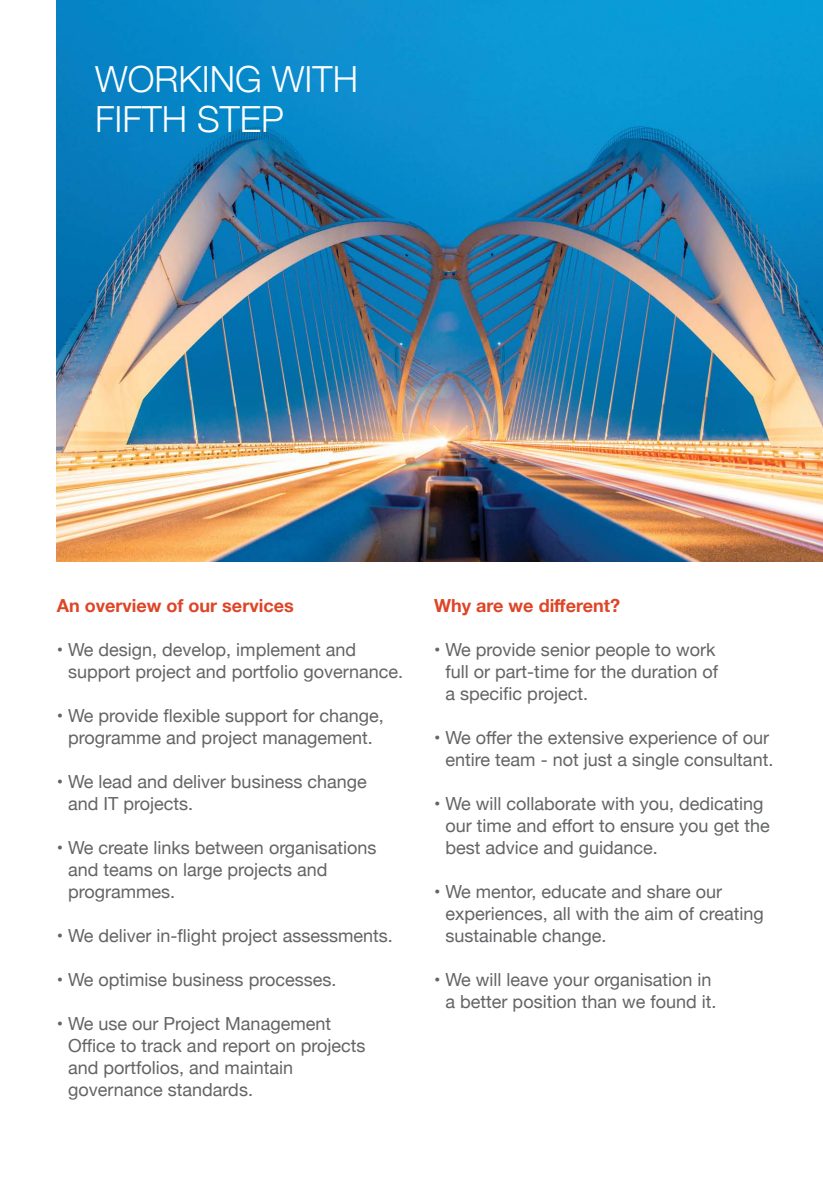
<style>
.page{position:relative;width:823px;height:1191px;background:#fff}
.page>*{position:absolute;margin:0;border:0;box-sizing:border-box;transform-origin:0 0}
.t1{font:300 36px "Helvetica Neue";color:#fff}
.t2{font:18px/22px "Helvetica Neue";color:#636466}
.t3{font:700 18px "Helvetica Neue";color:#de4527}
</style>
<div class="page">
<img style="left:57px;top:0;width:765px;height:561px">
<h1 class="t1" style="left:95px;top:50px;width:29px">WOR</h1>
<h1 class="t1" style="left:178px;top:50px;width:43px">KING</h1>
<h1 class="t1" style="left:272px;top:50px;width:50px">WITH</h1>
<h1 class="t1" style="left:95px;top:90px;width:38px">FIFTH</h1>
<h1 class="t1" style="left:197px;top:90px;width:45px">STEP</h1>
<p class="t3" style="left:57px;top:591px;width:238px">An overview of our services</p>
<p class="t2" style="left:68px;top:639px;width:336px;text-indent:-11px">• We design, develop, implement and support project and portfolio governance.</p>
<p class="t2" style="left:57px;top:705px;width:328px;text-align:center">• We provide flexible support for change, programme and project management.</p>
<p class="t2" style="left:68px;top:771px;width:300px;text-indent:-11px">• We lead and deliver business change and IT projects.</p>
<p class="t2" style="left:68px;top:837px;width:310px;text-indent:-11px">• We create links between organisations and teams on large projects and programmes.</p>
<p class="t2" style="left:57px;top:925px;width:337px">• We deliver in-flight project assessments.</p>
<p class="t2" style="left:57px;top:969px;width:281px">• We optimise business processes.</p>
<p class="t2" style="left:68px;top:1013px;width:299px;text-indent:-11px">• We use our Project Management<br>Office to track and report on projects and portfolios, and maintain governance standards.</p>
<p class="t3" style="left:434px;top:591px;width:187px">Why are we different?</p>
<p class="t2" style="left:445px;top:639px;width:274px;text-indent:-11px">• We provide senior people to work full or part-time for the duration of a specific project.</p>
<p class="t2" style="left:434px;top:727px;width:340px;text-align:right">• We offer the extensive experience of our entire team - not just a single consultant.</p>
<p class="t2" style="left:445px;top:793px;width:325px;text-indent:-11px">• We will collaborate with you, dedicating our time and effort to ensure you get the best advice and guidance.</p>
<p class="t2" style="left:445px;top:881px;width:320px;text-indent:-11px">• We mentor, educate and share our experiences, all with the aim of creating sustainable change.</p>
<p class="t2" style="left:434px;top:969px;width:284px;text-align:right">• We will leave your organisation in a better position than we found it.</p>
</div>
